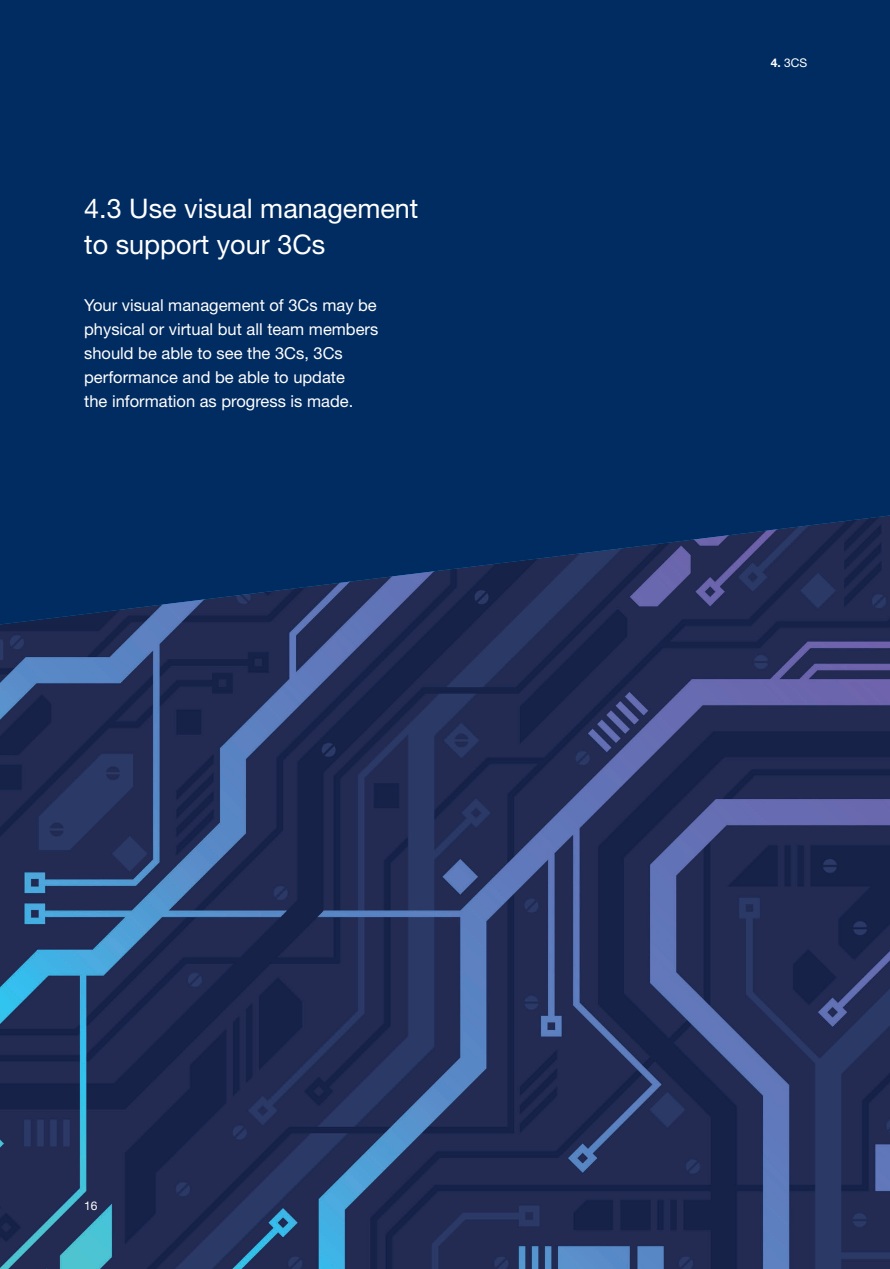
<style>
.page{position:relative;width:890px;height:1269px;background:#fff}
.page>*{position:absolute;margin:0;border:0;box-sizing:border-box;transform-origin:0 0}
.t1{font:27px/36px "Helvetica Neue LT Pro";color:#fff}
.t2{font:16.5px/24px "Helvetica Neue";color:#fff}
.t3{font:12px "Helvetica Neue";color:#fff}
.s1{font-weight:700}
</style>
<div class="page">
<div style="left:0;top:0;width:890px;height:724px;background:#002c62"></div>
<img style="left:0;top:515px;width:890px;height:754px">
<h1 class="t1" style="left:84px;top:193px;width:336px">4.3 Use visual management to support your 3Cs</h1>
<p class="t2" style="left:84px;top:293px;width:296px">Your visual management of 3Cs may be physical or virtual but all team members should be able to see the 3Cs, 3Cs performance and be able to update<br>the information as progress is made.</p>
<p class="t3" style="left:84px;top:1198px;width:15px">16</p>
<p class="t3" style="left:771px;top:55px;width:38px"><span class="s1">4.</span> 3CS</p>
</div>
